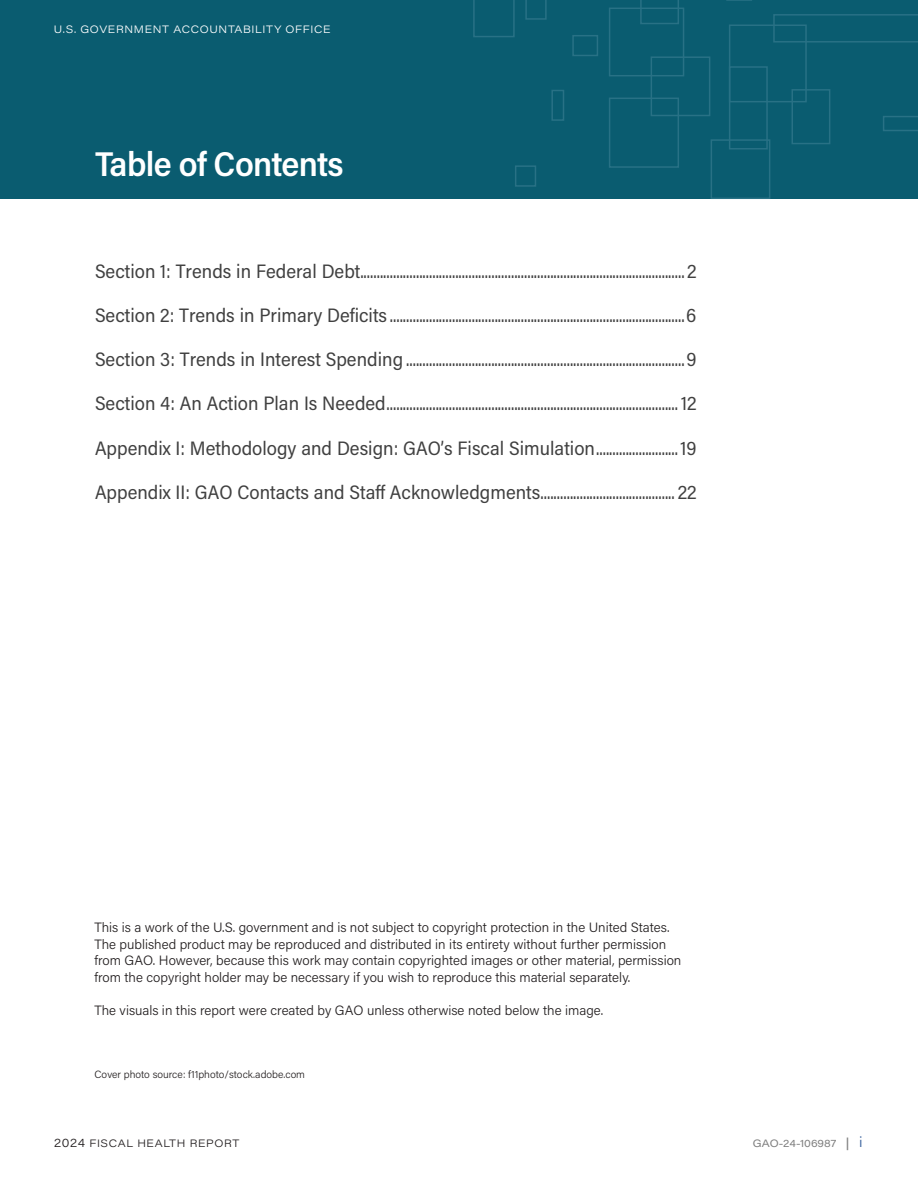
<style>
.page{position:relative;width:918px;height:1188px;background:#fff}
.page>*{position:absolute;margin:0;border:0;box-sizing:border-box;transform-origin:0 0}
.t1{font:34.5px "Sdglrx Acumin Variable Concept";letter-spacing:-.02em;color:#fff}
.t2{font:19.5px "Dmggvr Acumin Variable Concept";color:#404040}
.t3{font:13.5px/16.5px "Vvrghv Acumin Variable Concept";color:#231f20}
.t4{font:10.5px "Vvrghv Acumin Variable Concept";color:#231f20}
.t5{font:10.5px "Pjjhfl Acumin Variable Concept";letter-spacing:.06em;color:#fff}
.t6{font:10.5px "Pjjhfl Acumin Variable Concept";letter-spacing:.06em;color:#231f20}
.t7{font:10.5px "Sngxts Acumin Variable Concept";color:#808080}
.s1{font-size:12px}
.s2{font-family:"Xrlcrv Acumin Variable Concept";font-size:12px}
.s3{font-family:"Pjjhfl Acumin Variable Concept";font-size:14.25px;color:#37609c}
</style>
<div class="page">
<div style="left:0;top:0;width:918px;height:199px;background:#0a5c70"></div>
<div style="left:609px;top:98px;width:70px;height:70px;border:2px solid #4f8ca1"></div>
<div style="left:651px;top:56px;width:59px;height:60px;border:2px solid #4f8ca1"></div>
<div style="left:729px;top:66px;width:39px;height:84px;border:2px solid #4f8ca1"></div>
<div style="left:711px;top:139px;width:59px;height:60px;border:2px solid #4f8ca1"></div>
<div style="left:609px;top:8px;width:75px;height:68px;border:2px solid #4f8ca1"></div>
<div style="left:729px;top:25px;width:78px;height:77px;border:2px solid #4f8ca1"></div>
<svg style="left:773px;top:14px;width:145px;height:29px"></svg>
<svg style="left:640px;top:0;width:39px;height:24px"></svg>
<div style="left:572px;top:35px;width:26px;height:21px;border:2px solid #4f8ca1"></div>
<div style="left:551px;top:90px;width:13px;height:31px;border:2px solid #4f8ca1"></div>
<svg style="left:726px;top:0;width:26px;height:1px"></svg>
<svg style="left:883px;top:116px;width:35px;height:15px"></svg>
<div style="left:792px;top:89px;width:38px;height:55px;border:2px solid #4f8ca1"></div>
<svg style="left:525px;top:0;width:22px;height:20px"></svg>
<div style="left:515px;top:165px;width:21px;height:22px;border:2px solid #4f8ca1"></div>
<svg style="left:473px;top:0;width:42px;height:37px"></svg>
<p class="t5" style="left:54px;top:22px;width:278px">U.S. GOVERNMENT ACCOUNTABILITY OFFICE</p>
<h2 class="t1" style="left:95px;top:140px;width:250px">Table of Contents</h2>
<p class="t2" style="left:95px;top:258px;width:603px">Section 1: Trends in Federal Debt................................................................................................... 2</p>
<p class="t2" style="left:95px;top:302px;width:603px">Section 2: Trends in Primary Deficits ..........................................................................................6</p>
<p class="t2" style="left:95px;top:346px;width:603px">Section 3: Trends in Interest Spending .....................................................................................9</p>
<p class="t2" style="left:95px;top:390px;width:603px">Section 4: An Action Plan Is Needed .........................................................................................12</p>
<p class="t2" style="left:95px;top:435px;width:603px">Appendix I: Methodology and Design: GAO’s Fiscal Simulation .........................19</p>
<p class="t2" style="left:95px;top:479px;width:603px">Appendix II: GAO Contacts and Staff Acknowledgments ......................................... 22</p>
<p class="t3" style="left:94px;top:919px;width:588px">This is a work of the U.S. government and is not subject to copyright protection in the United States.<br>The published product may be reproduced and distributed in its entirety without further permission from GAO. However, because this work may contain copyrighted images or other material, permission from the copyright holder may be necessary if you wish to reproduce this material separately.</p>
<p class="t3" style="left:94px;top:1001px;width:510px">The visuals in this report were created by GAO unless otherwise noted below the image.</p>
<p class="t4" style="left:94px;top:1067px;width:212px">Cover photo source: f11photo/stock.adobe.com</p>
<p class="t6" style="left:54px;top:1136px;width:187px"><span class="s1">2024</span> FISCAL HEALTH REPORT</p>
<p class="t7" style="left:753px;top:1136px;width:111px">GAO-24-106987 <span class="s2">|</span> <span class="s3">i</span></p>
</div>
